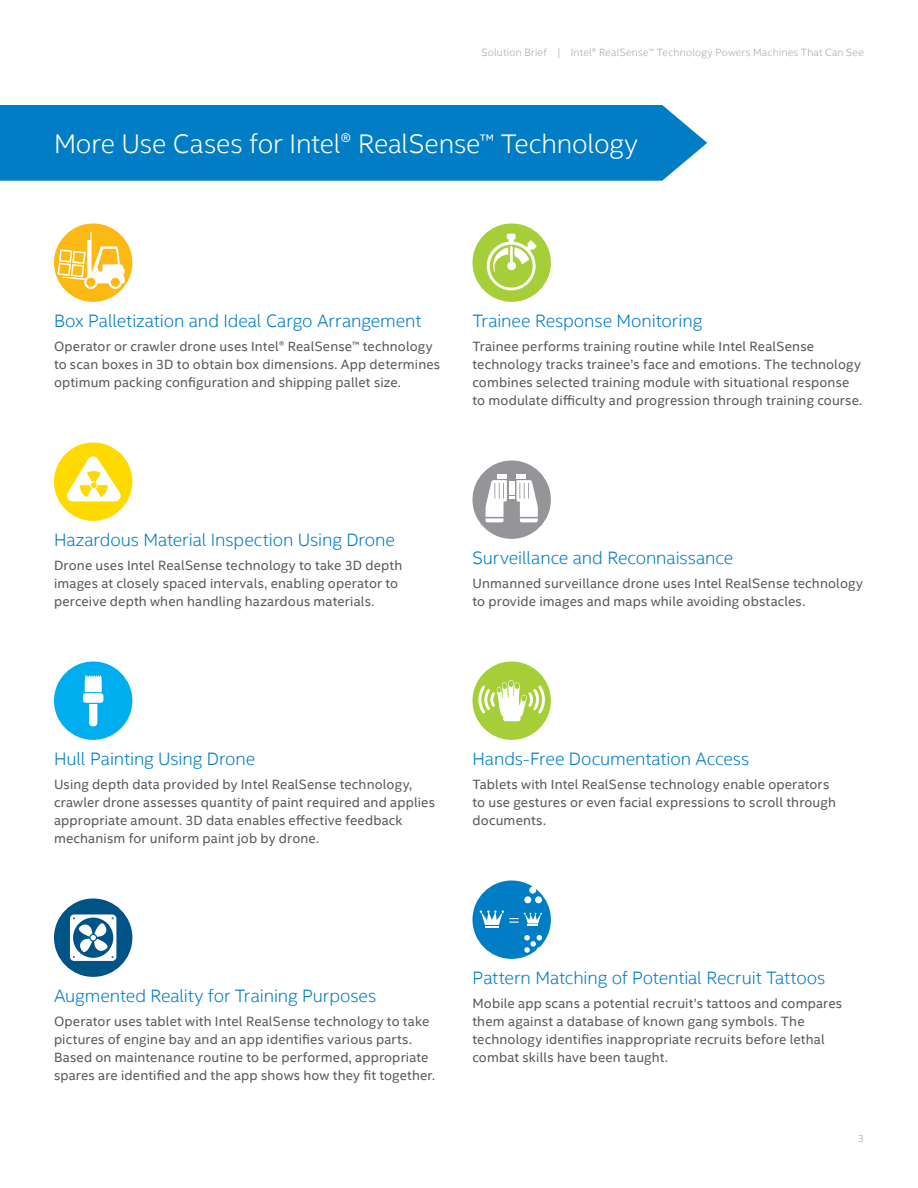
<style>
.page{position:relative;width:918px;height:1188px;background:#fff}
.page>*{position:absolute;margin:0;border:0;box-sizing:border-box;transform-origin:0 0}
.t1{font:300 27px "Intel Clear";letter-spacing:-.005em;color:#fff}
.t2{font:300 18px "Intel Clear";letter-spacing:-.005em;color:#007dc5}
.t3{font:13.5px/18px "Intel Clear";letter-spacing:.01em;color:#58595b}
.t4{font:300 10.5px "Intel Clear";letter-spacing:.02em;color:#a7a9ac}
</style>
<div class="page">
<div style="left:0;top:105px;width:707px;height:76px;background:#007dc5"></div>
<div style="left:54px;top:223px;width:78px;height:79px;background:#fdb913;border-radius:50%"></div>
<svg style="left:58px;top:232px;width:67px;height:57px"></svg>
<div style="left:54px;top:442px;width:78px;height:79px;background:#ffda00;border-radius:50%"></div>
<svg style="left:67px;top:456px;width:54px;height:45px"></svg>
<div style="left:54px;top:661px;width:78px;height:79px;background:#00aeef;border-radius:50%"></div>
<svg style="left:89px;top:704px;width:8px;height:22px"></svg>
<div style="left:83px;top:693px;width:20px;height:10px;background:#fff;border-radius:3px"></div>
<svg style="left:85px;top:675px;width:17px;height:17px"></svg>
<div style="left:54px;top:898px;width:78px;height:79px;background:#005387;border-radius:50%"></div>
<svg style="left:70px;top:914px;width:46px;height:47px"></svg>
<div style="left:472px;top:223px;width:79px;height:79px;background:#a6ce39;border-radius:50%"></div>
<svg style="left:487px;top:234px;width:50px;height:56px"></svg>
<div style="left:472px;top:460px;width:79px;height:79px;background:#939598;border-radius:50%"></div>
<div style="left:497px;top:474px;width:10px;height:5px;background:#fff"></div>
<div style="left:516px;top:474px;width:10px;height:5px;background:#fff"></div>
<svg style="left:486px;top:480px;width:52px;height:42px"></svg>
<div style="left:472px;top:661px;width:79px;height:79px;background:#a6ce39;border-radius:50%"></div>
<svg style="left:478px;top:680px;width:67px;height:41px"></svg>
<div style="left:472px;top:880px;width:79px;height:79px;background:#007dc5;border-radius:50%"></div>
<div style="left:524px;top:896px;width:7px;height:7px;background:#fff;border-radius:50%"></div>
<div style="left:529px;top:887px;width:7px;height:7px;background:#fff;border-radius:50%"></div>
<div style="left:535px;top:896px;width:7px;height:7px;background:#fff;border-radius:50%"></div>
<svg style="left:524px;top:935px;width:18px;height:18px"></svg>
<svg style="left:480px;top:910px;width:62px;height:18px"></svg>
<p class="t4" style="left:482px;top:46px;width:384px">Solution Brief | Intel® RealSense™ Technology Powers Machines That Can See</p>
<h1 class="t1" style="left:54px;top:128px;width:586px">More Use Cases for Intel® RealSense™ Technology</h1>
<h2 class="t2" style="left:54px;top:310px;width:369px">Box Palletization and Ideal Cargo Arrangement</h2>
<p class="t3" style="left:54px;top:338px;width:388px">Operator or crawler drone uses Intel® RealSense™ technology to scan boxes in 3D to obtain box dimensions. App determines optimum packing configuration and shipping pallet size.</p>
<h2 class="t2" style="left:472px;top:310px;width:231px">Trainee Response Monitoring</h2>
<p class="t3" style="left:472px;top:338px;width:391px">Trainee performs training routine while Intel RealSense technology tracks trainee’s face and emotions. The technology combines selected training module with situational response to modulate difficulty and progression through training course.</p>
<h2 class="t2" style="left:54px;top:529px;width:343px">Hazardous Material Inspection Using Drone</h2>
<p class="t3" style="left:54px;top:557px;width:350px">Drone uses Intel RealSense technology to take 3D depth images at closely spaced intervals, enabling operator to perceive depth when handling hazardous materials.</p>
<h2 class="t2" style="left:472px;top:547px;width:262px">Surveillance and Reconnaissance</h2>
<p class="t3" style="left:472px;top:575px;width:392px">Unmanned surveillance drone uses Intel RealSense technology to provide images and maps while avoiding obstacles.</p>
<h2 class="t2" style="left:54px;top:748px;width:203px">Hull Painting Using Drone</h2>
<p class="t3" style="left:54px;top:776px;width:383px">Using depth data provided by Intel RealSense technology, crawler drone assesses quantity of paint required and applies appropriate amount. 3D data enables effective feedback mechanism for uniform paint job by drone.</p>
<h2 class="t2" style="left:472px;top:748px;width:278px">Hands-Free Documentation Access</h2>
<p class="t3" style="left:472px;top:776px;width:365px">Tablets with Intel RealSense technology enable operators to use gestures or even facial expressions to scroll through documents.</p>
<h2 class="t2" style="left:54px;top:985px;width:324px">Augmented Reality for Training Purposes</h2>
<p class="t3" style="left:54px;top:1013px;width:383px">Operator uses tablet with Intel RealSense technology to take pictures of engine bay and an app identifies various parts.<br>Based on maintenance routine to be performed, appropriate spares are identified and the app shows how they fit together.</p>
<h2 class="t2" style="left:472px;top:967px;width:354px">Pattern Matching of Potential Recruit Tattoos</h2>
<p class="t3" style="left:472px;top:995px;width:371px">Mobile app scans a potential recruit’s tattoos and compares them against a database of known gang symbols. The technology identifies inappropriate recruits before lethal combat skills have been taught.</p>
<p class="t4" style="left:858px;top:1132px;width:8px">3</p>
</div>
